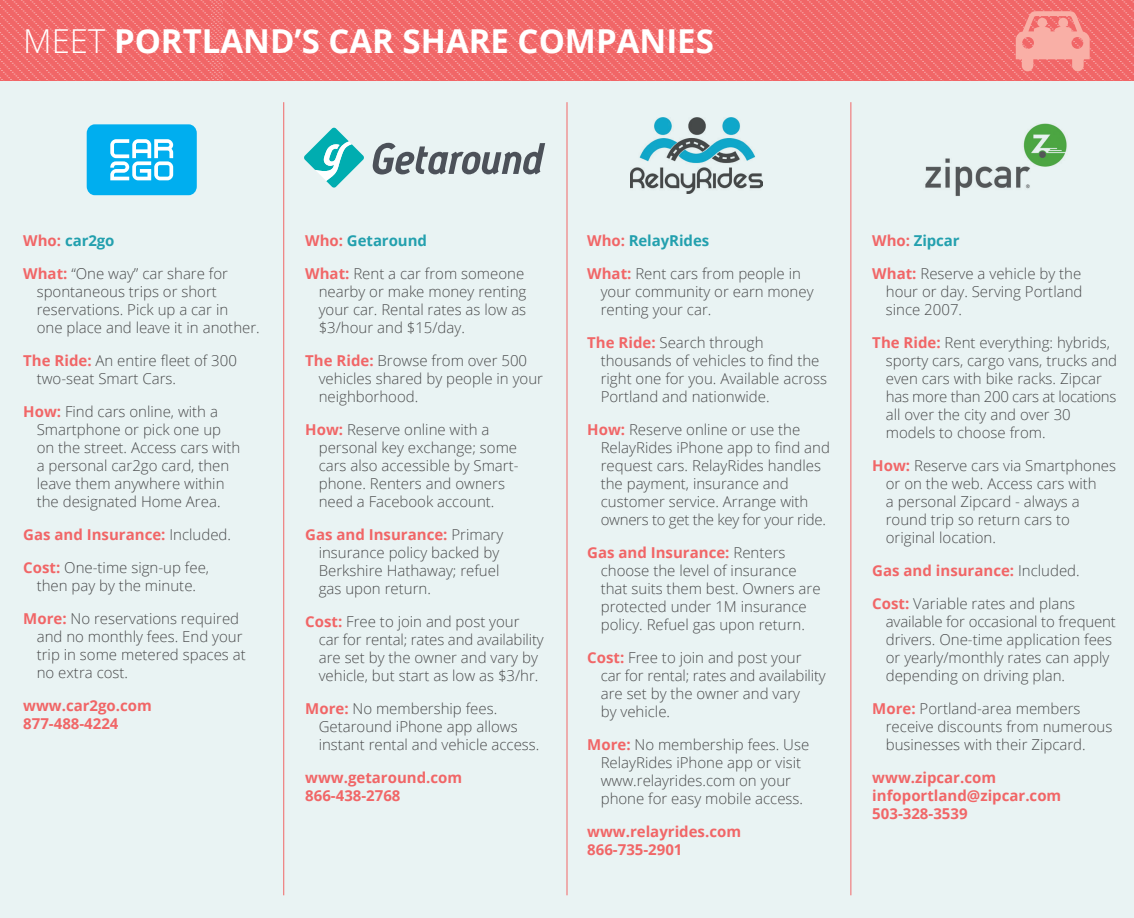
<style>
.page{position:relative;width:1134px;height:918px;background:#e9f3f3}
.page>*{position:absolute;margin:0;border:0;box-sizing:border-box;transform-origin:0 0}
.t1{font:700 33px "Open Sans";color:#fff}
.t2{font:300 15px/18px "Open Sans";color:#4b4c4d}
.t3{font:700 15px/18px "Open Sans";color:#f16667}
.t4{font:700 15px "Open Sans";letter-spacing:-.005em;color:#23a0ae}
.s1{font-weight:300}
.s2{color:#f16667}
.s3{font-weight:700;color:#f16667}
.s4{font-weight:300;color:#4b4c4d}
</style>
<div class="page">
<img style="left:631px;top:118px;width:131px;height:75px">
<img style="left:925px;top:123px;width:142px;height:73px">
<svg style="left:222px;top:0;width:912px;height:81px;background:#f16c6d"></svg>
<svg style="left:0;top:0;width:222px;height:81px;background:#f16c6d"></svg>
<svg style="left:304px;top:128px;width:60px;height:60px"></svg>
<svg style="left:372px;top:143px;width:173px;height:32px"></svg>
<svg style="left:1016px;top:11px;width:74px;height:60px;background:#f69590"></svg>
<hr style="left:283px;top:102px;width:1px;height:793px;background:#f16667">
<hr style="left:567px;top:102px;width:1px;height:793px;background:#f16667">
<hr style="left:850px;top:102px;width:1px;height:793px;background:#f16667">
<div style="left:87px;top:124px;width:110px;height:71px;background:#00aeef;border-radius:8px"></div>
<svg style="left:110px;top:139px;width:63px;height:41px"></svg>
<h1 class="t1" style="left:23px;top:18px;width:692px"><span class="s1">MEET</span> PORTLAND’S CAR SHARE COMPANIES</h1>
<p class="t4" style="left:23px;top:230px;width:93px"><span class="s2">Who:</span> car2go</p>
<p class="t2" style="left:37px;top:264px;width:225px;text-indent:-14px"><span class="s3">What:</span> “One way” car share for spontaneous trips or short reservations. Pick up a car in<br>one place and leave it in another.</p>
<p class="t2" style="left:37px;top:351px;width:202px;text-indent:-14px"><span class="s3">The Ride:</span> An entire fleet of 300 two-seat Smart Cars.</p>
<p class="t2" style="left:37px;top:402px;width:205px;text-indent:-14px"><span class="s3">How:</span> Find cars online, with a<br>Smartphone or pick one up on the street. Access cars with a personal car2go card, then leave them anywhere within the designated Home Area.</p>
<p class="t3" style="left:23px;top:525px;width:209px">Gas and Insurance: <span class="s4">Included.</span></p>
<p class="t2" style="left:23px;top:558px;width:187px;text-align:center"><span class="s3">Cost:</span> One-time sign-up fee, then pay by the minute.</p>
<p class="t2" style="left:37px;top:609px;width:211px;text-indent:-14px"><span class="s3">More:</span> No reservations required and no monthly fees. End your trip in some metered spaces at no extra cost.</p>
<p class="t3" style="left:23px;top:696px;width:130px">www.car2go.com<br>877-488-4224</p>
<p class="t4" style="left:305px;top:230px;width:123px"><span class="s2">Who:</span> Getaround</p>
<p class="t2" style="left:319px;top:264px;width:209px;text-indent:-14px"><span class="s3">What:</span> Rent a car from someone nearby or make money renting your car. Rental rates as low as $3/hour and $15/day.</p>
<p class="t2" style="left:319px;top:351px;width:226px;text-indent:-14px"><span class="s3">The Ride:</span> Browse from over 500 vehicles shared by people in your neighborhood.</p>
<p class="t2" style="left:319px;top:420px;width:201px;text-indent:-14px"><span class="s3">How:</span> Reserve online with a personal key exchange; some cars also accessible by Smart&shy;phone. Renters and owners need a Facebook account.</p>
<p class="t2" style="left:319px;top:525px;width:186px;text-indent:-14px"><span class="s3">Gas and Insurance:</span> Primary insurance policy backed by<br>Berkshire Hathaway; refuel gas upon return.</p>
<p class="t2" style="left:319px;top:612px;width:227px;text-indent:-14px"><span class="s3">Cost:</span> Free to join and post your car for rental; rates and availability are set by the owner and vary by vehicle, but start as low as $3/hr.</p>
<p class="t2" style="left:319px;top:699px;width:222px;text-indent:-14px"><span class="s3">More:</span> No membership fees.<br>Getaround iPhone app allows instant rental and vehicle access.</p>
<p class="t3" style="left:305px;top:768px;width:159px">www.getaround.com<br>866-438-2768</p>
<p class="t4" style="left:587px;top:230px;width:123px"><span class="s2">Who:</span> RelayRides</p>
<p class="t2" style="left:601px;top:264px;width:214px;text-indent:-14px"><span class="s3">What:</span> Rent cars from people in your community or earn money renting your car.</p>
<p class="t2" style="left:601px;top:333px;width:228px;text-indent:-14px"><span class="s3">The Ride:</span> Search through thousands of vehicles to find the right one for you. Available across<br>Portland and nationwide.</p>
<p class="t2" style="left:601px;top:420px;width:231px;text-indent:-14px"><span class="s3">How:</span> Reserve online or use the<br>RelayRides iPhone app to find and request cars. RelayRides handles the payment, insurance and customer service. Arrange with owners to get the key for your ride.</p>
<p class="t2" style="left:601px;top:543px;width:221px;text-indent:-14px"><span class="s3">Gas and Insurance:</span> Renters choose the level of insurance that suits them best. Owners are protected under 1M insurance policy. Refuel gas upon return.</p>
<p class="t2" style="left:601px;top:648px;width:227px;text-indent:-14px"><span class="s3">Cost:</span> Free to join and post your car for rental; rates and availability are set by the owner and vary<br>by vehicle.</p>
<p class="t2" style="left:587px;top:735px;width:223px;text-align:center"><span class="s3">More:</span> No membership fees. Use<br>RelayRides iPhone app or visit www.relayrides.com on your phone for easy mobile access.</p>
<p class="t3" style="left:587px;top:822px;width:155px">www.relayrides.com<br>866-735-2901</p>
<p class="t4" style="left:872px;top:230px;width:89px"><span class="s2">Who:</span> Zipcar</p>
<p class="t2" style="left:886px;top:264px;width:198px;text-align:justify;text-indent:-14px"><span class="s3">What:</span> Reserve a vehicle by the hour or day. Serving Portland since 2007.</p>
<p class="t2" style="left:886px;top:333px;width:233px;text-indent:-14px"><span class="s3">The Ride:</span> Rent everything: hybrids, sporty cars, cargo vans, trucks and even cars with bike racks. Zipcar has more than 200 cars at locations all over the city and over 30 models to choose from.</p>
<p class="t2" style="left:886px;top:456px;width:232px;text-indent:-14px"><span class="s3">How:</span> Reserve cars via Smartphones or on the web. Access cars with<br>a personal Zipcard - always a round trip so return cars to original location.</p>
<p class="t3" style="left:872px;top:561px;width:209px">Gas and insurance: <span class="s4">Included.</span></p>
<p class="t2" style="left:886px;top:594px;width:232px;text-indent:-14px"><span class="s3">Cost:</span> Variable rates and plans available for occasional to frequent drivers. One-time application fees or yearly/monthly rates can apply depending on driving plan.</p>
<p class="t2" style="left:886px;top:699px;width:228px;text-indent:-14px"><span class="s3">More:</span> Portland-area members receive discounts from numerous businesses with their Zipcard.</p>
<p class="t3" style="left:872px;top:768px;width:191px">www.zipcar.com infoportland@zipcar.com<br>503-328-3539</p>
</div>
